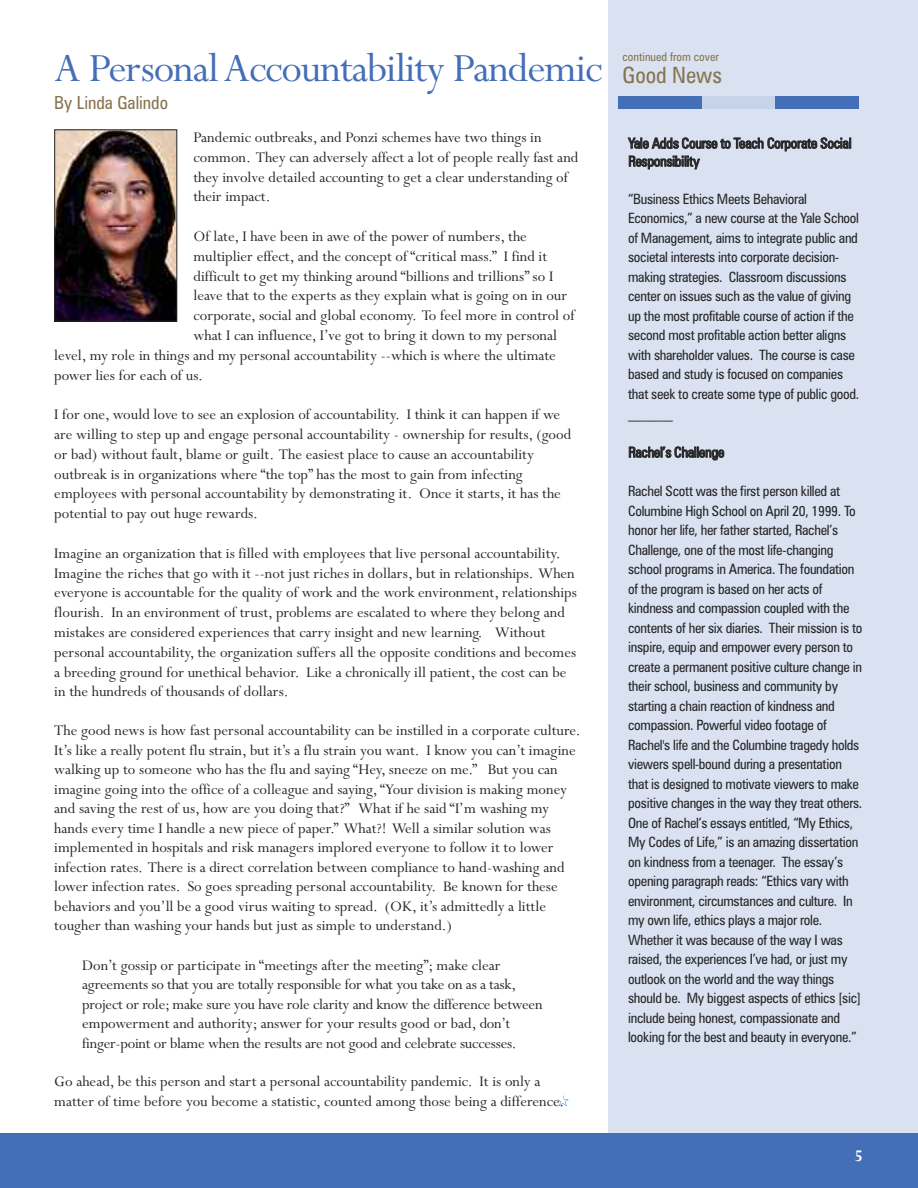
<style>
.page{position:relative;width:918px;height:1188px;background:#fff}
.page>*{position:absolute;margin:0;border:0;box-sizing:border-box;transform-origin:0 0}
.t1{font:45px "Perpetua";letter-spacing:-.025em;color:#456eb8}
.t2{font:condensed 22.5px "Zurich BT";color:#86744f}
.t3{font:condensed 18px "Zurich BT";color:#86744f}
.t4{font:700 18px "Perpetua";color:#fff}
.t5{font:16.5px/19.5px "Perpetua";color:#272627}
.t6{font:condensed 15px "Zurich BT";color:#272627}
.t7{font:condensed 14.25px/19.5px "Zurich BT";letter-spacing:-.02em;color:#272627}
.t8{font:condensed 12px "Zurich BT";color:#86744f}
</style>
<div class="page">
<div style="left:608px;top:0;width:310px;height:1188px;background:#dae2f1"></div>
<div style="left:0;top:1133px;width:918px;height:55px;background:#456eb8"></div>
<div style="left:618px;top:96px;width:240px;height:13px;background:#456eb8"></div>
<div style="left:702px;top:96px;width:73px;height:13px;background:#c7d3ea"></div>
<svg style="left:558px;top:1095px;width:11px;height:11px"></svg>
<img style="left:56px;top:131px;width:119px;height:189px">
<div style="left:54px;top:129px;width:123px;height:193px;border:1px solid #272627"></div>
<h1 class="t1" style="left:54px;top:39px;width:550px">A PersonalAccountability Pandemic</h1>
<p class="t5" style="left:193px;top:126px;width:386px">Pandemic outbreaks, and Ponzi schemes have two things in common. They can adversely affect a lot of people really fast and they involve detailed accounting to get a clear understanding of their impact.</p>
<p class="t5" style="left:193px;top:225px;width:335px">Of late, I have been in awe of the power of numbers, the</p>
<p class="t5" style="left:193px;top:245px;width:355px">multiplier effect, and the concept of “critical mass.” I find it</p>
<p class="t5" style="left:193px;top:265px;width:361px">difficult to get my thinking around “billions and trillions” so I</p>
<p class="t5" style="left:193px;top:285px;width:375px">leave that to the experts as they explain what is going on in our</p>
<p class="t5" style="left:193px;top:305px;width:383px">corporate, social and global economy. To feel more in control of</p>
<p class="t5" style="left:193px;top:324px;width:365px">what I can influence, I’ve got to bring it down to my personal</p>
<p class="t5" style="left:54px;top:344px;width:503px">level, my role in things and my personal accountability --which is where the ultimate</p>
<p class="t5" style="left:54px;top:364px;width:150px">power lies for each of us.</p>
<p class="t5" style="left:54px;top:404px;width:518px">I for one, would love to see an explosion of accountability. I think it can happen if we are willing to step up and engage personal accountability - ownership for results, (good or bad) without fault, blame or guilt. The easiest place to cause an accountability outbreak is in organizations where “the top” has the most to gain from infecting employees with personal accountability by demonstrating it. Once it starts, it has the potential to pay out huge rewards.</p>
<p class="t5" style="left:54px;top:542px;width:524px">Imagine an organization that is filled with employees that live personal accountability.<br>Imagine the riches that go with it --not just riches in dollars, but in relationships. When everyone is accountable for the quality of work and the work environment, relationships flourish. In an environment of trust, problems are escalated to where they belong and mistakes are considered experiences that carry insight and new learning. Without personal accountability, the organization suffers all the opposite conditions and becomes a breeding ground for unethical behavior. Like a chronically ill patient, the cost can be in the hundreds of thousands of dollars.</p>
<p class="t5" style="left:54px;top:720px;width:528px">The good news is how fast personal accountability can be instilled in a corporate culture.<br>It’s like a really potent flu strain, but it’s a flu strain you want. I know you can’t imagine walking up to someone who has the flu and saying “Hey, sneeze on me.” But you can imagine going into the office of a colleague and saying,“Your division is making money and saving the rest of us, how are you doing that?” What if he said “I’m washing my hands every time I handle a new piece of paper.” What?! Well a similar solution was implemented in hospitals and risk managers implored everyone to follow it to lower infection rates. There is a direct correlation between compliance to hand-washing and lower infection rates. So goes spreading personal accountability. Be known for these behaviors and you’ll be a good virus waiting to spread. (OK, it’s admittedly a little tougher than washing your hands but just as simple to understand.)</p>
<p class="t3" style="left:54px;top:92px;width:115px">By Linda Galindo</p>
<p class="t5" style="left:82px;top:954px;width:462px">Don’t gossip or participate in “meetings after the meeting”; make clear agreements so that you are totally responsible for what you take on as a task, project or role; make sure you have role clarity and know the difference between empowerment and authority; answer for your results good or bad, don’t finger-point or blame when the results are not good and celebrate successes.</p>
<p class="t5" style="left:54px;top:1071px;width:512px">Go ahead, be this person and start a personal accountability pandemic. It is only a matter of time before you become a statistic, counted among those being a difference.</p>
<p class="t8" style="left:623px;top:50px;width:98px">continued from cover</p>
<h2 class="t2" style="left:623px;top:63px;width:101px">Good News</h2>
<p class="t7" style="left:628px;top:134px;width:225px;line-height:18px">Yale Adds Course to Teach Corporate Social<br>Responsibility</p>
<p class="t7" style="left:628px;top:189px;width:233px">“Business Ethics Meets Behavioral Economics,” a new course at the Yale School of Management, aims to integrate public and societal interests into corporate decision&shy;making strategies. Classroom discussions center on issues such as the value of giving up the most profitable course of action if the second most profitable action better aligns with shareholder values. The course is case based and study is focused on companies that seek to create some type of public good.</p>
<p class="t6" style="left:628px;top:404px;width:46px">______</p>
<p class="t7" style="left:628px;top:443px;width:98px">Rachel’s Challenge</p>
<p class="t7" style="left:628px;top:482px;width:236px">Rachel Scott was the first person killed at Columbine High School on April 20, 1999. To honor her life, her father started, Rachel’s Challenge, one of the most life-changing school programs in America. The foundation of the program is based on her acts of kindness and compassion coupled with the contents of her six diaries. Their mission is to inspire, equip and empower every person to create a permanent positive culture change in their school, business and community by starting a chain reaction of kindness and compassion. Powerful video footage of Rachel's life and the Columbine tragedy holds viewers spell-bound during a presentation that is designed to motivate viewers to make positive changes in the way they treat others.<br>One of Rachel’s essays entitled, “My Ethics, My Codes of Life,” is an amazing dissertation on kindness from a teenager. The essay’s opening paragraph reads: “Ethics vary with environment, circumstances and culture. In my own life, ethics plays a major role.<br>Whether it was because of the way I was raised, the experiences I’ve had, or just my outlook on the world and the way things should be. My biggest aspects of ethics [sic] include being honest, compassionate and looking for the best and beauty in everyone.”</p>
<p class="t4" style="left:855px;top:1144px;width:10px">5</p>
</div>
